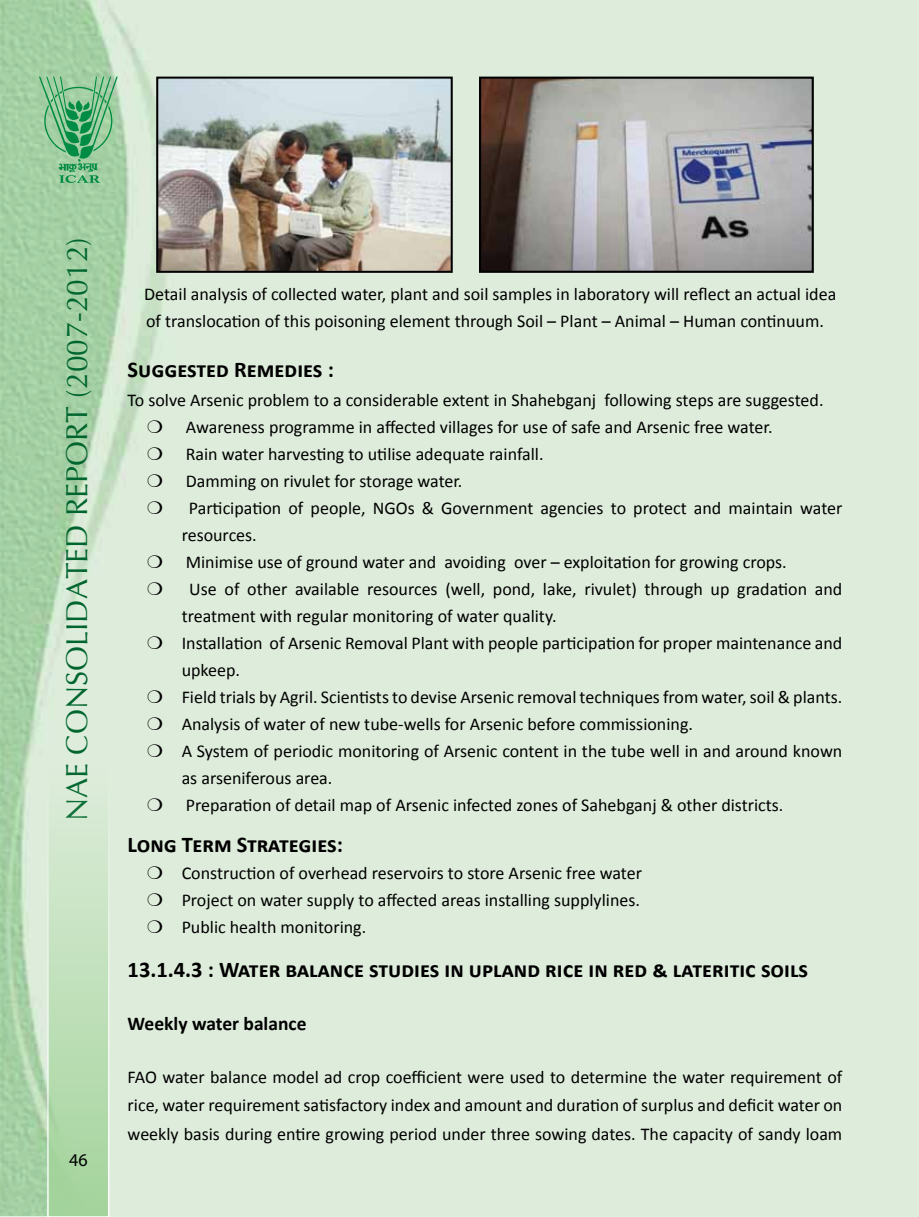
<style>
.page{position:relative;width:919px;height:1217px;background:#fff}
.page>*{position:absolute;margin:0;border:0;box-sizing:border-box;transform-origin:0 0}
.t1{font:30px "Optima";color:#00652e}
.t2{font:700 22.5px "Calibri";color:#000}
.t3{font:700 19.5px "Calibri";color:#000}
.t4{font:18px/27px "Calibri";color:#000;text-align:justify}
.t5{font:18px "Myriad Pro";color:#000}
</style>
<div class="page">
<img style="left:1px;top:0;width:916px;height:1214px">
<svg style="left:39px;top:77px;width:79px;height:106px;background:#7bbe8c"></svg>
<div style="left:47px;top:766px;width:62px;height:450px;background:linear-gradient(to bottom,#deeddb,#a3d39b);border:2px solid #fff"></div>
<img style="left:159px;top:80px;width:290px;height:190px">
<div style="left:156px;top:77px;width:296px;height:196px;border:2px solid #000"></div>
<img style="left:482px;top:80px;width:328px;height:190px">
<div style="left:479px;top:77px;width:334px;height:196px;border:2px solid #000"></div>
<svg style="left:148px;top:419px;width:14px;height:13px"></svg>
<svg style="left:148px;top:446px;width:14px;height:13px"></svg>
<svg style="left:148px;top:473px;width:14px;height:13px"></svg>
<svg style="left:148px;top:500px;width:14px;height:13px"></svg>
<svg style="left:148px;top:554px;width:14px;height:13px"></svg>
<svg style="left:148px;top:581px;width:14px;height:13px"></svg>
<svg style="left:148px;top:635px;width:14px;height:13px"></svg>
<svg style="left:148px;top:689px;width:14px;height:13px"></svg>
<svg style="left:148px;top:716px;width:14px;height:13px"></svg>
<svg style="left:148px;top:743px;width:14px;height:13px"></svg>
<svg style="left:148px;top:797px;width:14px;height:13px"></svg>
<svg style="left:148px;top:866px;width:14px;height:13px"></svg>
<svg style="left:148px;top:893px;width:14px;height:13px"></svg>
<svg style="left:148px;top:920px;width:14px;height:13px"></svg>
<h1 class="t1" style="left:58px;top:821px;width:585px;rotate:-90deg">NAE CONSOLIDATED REPORT (2007-2012)</h1>
<p class="t5" style="left:69px;top:1148px;width:20px">46</p>
<p class="t4" style="left:144px;top:280px;width:693px">Detail analysis of collected water, plant and soil samples in laboratory will reflect an actual idea of translocation of this poisoning element through Soil – Plant – Animal – Human continuum.</p>
<p class="t2" style="left:128px;top:355px;width:208px">Suggested Remedies :</p>
<p class="t4" style="left:128px;top:386px;width:697px">To solve Arsenic problem to a considerable extent in Shahebganj following steps are suggested.</p>
<p class="t4" style="left:186px;top:413px;width:588px">Awareness programme in affected villages for use of safe and Arsenic free water.</p>
<p class="t4" style="left:186px;top:440px;width:359px">Rain water harvesting to utilise adequate rainfall.</p>
<p class="t4" style="left:186px;top:467px;width:278px">Damming on rivulet for storage water.</p>
<p class="t4" style="left:189px;top:494px;width:655px">Participation of people, NGOs &amp; Government agencies to protect and maintain water</p>
<p class="t4" style="left:182px;top:521px;width:77px">resources.</p>
<p class="t4" style="left:186px;top:548px;width:602px">Minimise use of ground water and avoiding over – exploitation for growing crops.</p>
<p class="t4" style="left:189px;top:575px;width:654px">Use of other available resources (well, pond, lake, rivulet) through up gradation and</p>
<p class="t4" style="left:182px;top:602px;width:376px">treatment with regular monitoring of water quality.</p>
<p class="t4" style="left:182px;top:629px;width:662px">Installation of Arsenic Removal Plant with people participation for proper maintenance and</p>
<p class="t4" style="left:182px;top:656px;width:60px">upkeep.</p>
<p class="t4" style="left:182px;top:683px;width:662px">Field trials by Agril. Scientists to devise Arsenic removal techniques from water, soil &amp; plants.</p>
<p class="t4" style="left:182px;top:710px;width:513px">Analysis of water of new tube-wells for Arsenic before commissioning.</p>
<p class="t4" style="left:182px;top:737px;width:662px">A System of periodic monitoring of Arsenic content in the tube well in and around known</p>
<p class="t4" style="left:182px;top:764px;width:152px">as arseniferous area.</p>
<p class="t4" style="left:186px;top:791px;width:599px">Preparation of detail map of Arsenic infected zones of Sahebganj &amp; other districts.</p>
<p class="t2" style="left:128px;top:830px;width:217px">Long Term Strategies:</p>
<p class="t4" style="left:182px;top:859px;width:462px">Construction of overhead reservoirs to store Arsenic free water Project on water supply to affected areas installing supplylines.<br>Public health monitoring.</p>
<p class="t2" style="left:128px;top:954px;width:682px">13.1.4.3 : Water balance studies in upland rice in red &amp; lateritic soils</p>
<p class="t3" style="left:128px;top:1010px;width:180px">Weekly water balance</p>
<p class="t4" style="left:128px;top:1062px;width:716px;line-height:28.5px">FAO water balance model ad crop coefficient were used to determine the water requirement of rice, water requirement satisfactory index and amount and duration of surplus and deficit water on weekly basis during entire growing period under three sowing dates. The capacity of sandy loam</p>
</div>
